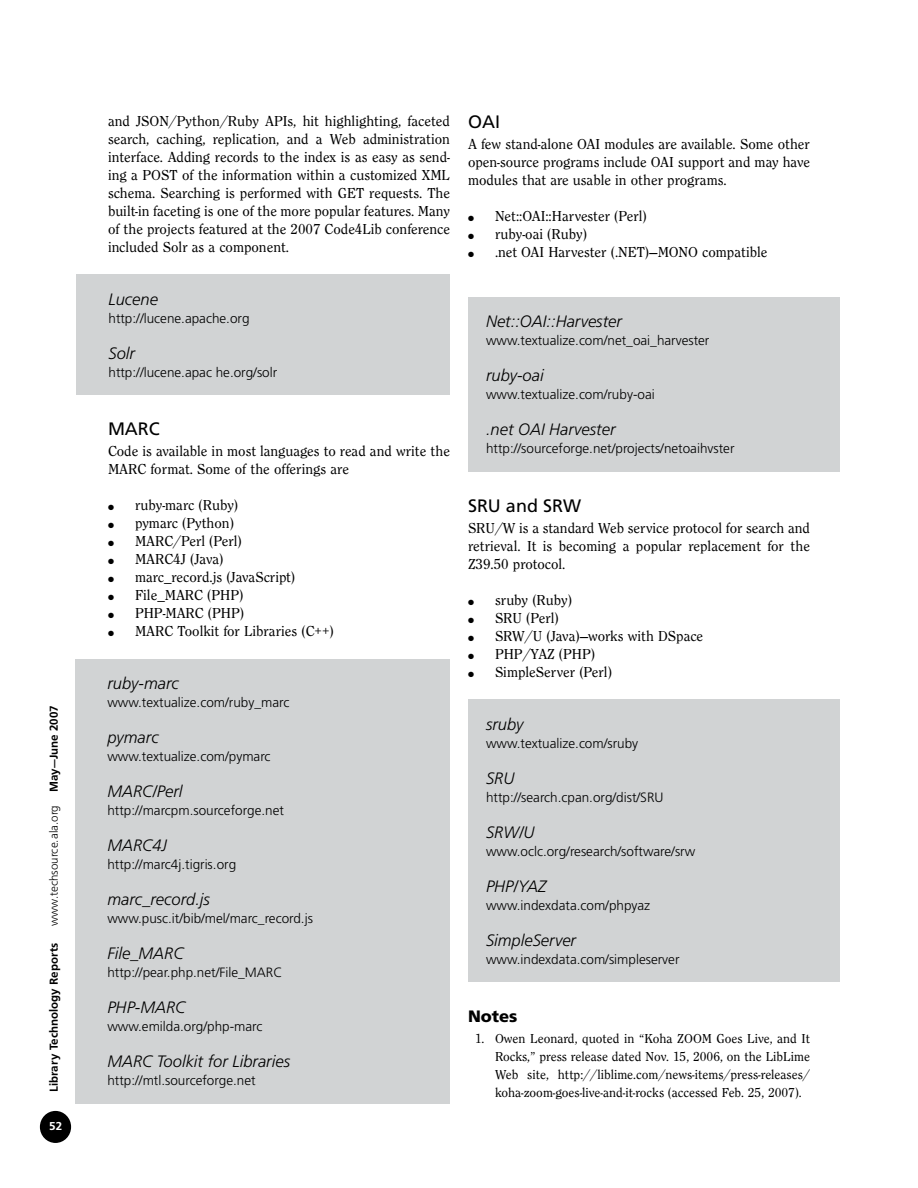
<style>
.page{position:relative;width:918px;height:1188px;background:#fff}
.page>*{position:absolute;margin:0;border:0;box-sizing:border-box;transform-origin:0 0}
.t1{font:18px "Frutiger";color:#000}
.t2{font:italic 300 16.5px "Frutiger";color:#000}
.t3{font:900 16.5px "Frutiger";color:#000}
.t4{font:15px/18px "Clearface Regular DTC";color:#000;text-align:justify}
.t5{font:300 13.5px "Frutiger";color:#000}
.t6{font:13.5px/18px "Clearface Regular DTC";color:#000;text-align:justify}
.t7{font:12px "Frugal Sans Light DTC";color:#000}
.t8{font:12px "Frugal Sans Bold DTC";color:#000}
.t9{font:12px "Frugal Sans Bold DTC";color:#fff}
.s1{font-family:"Frugal Sans Bold DTC"}
</style>
<div class="page">
<div style="left:41px;top:1112px;width:29px;height:30px;background:#000;border-radius:50%"></div>
<div style="left:40px;top:1111px;width:31px;height:32px;border:2px solid #000;border-radius:50%"></div>
<div style="left:77px;top:275px;width:373px;height:120px;background:#d1d3d4"></div>
<div style="left:76px;top:659px;width:374px;height:444px;background:#d1d3d4"></div>
<div style="left:468px;top:297px;width:371px;height:174px;background:#d1d3d4"></div>
<div style="left:468px;top:699px;width:371px;height:283px;background:#d1d3d4"></div>
<p class="t7" style="left:47px;top:926px;width:222px;rotate:-90deg">www.techsource.ala.org <span class="s1">May—June 2007</span></p>
<p class="t8" style="left:47px;top:1092px;width:151px;rotate:-90deg">Library Technology Reports</p>
<p class="t9" style="left:49px;top:1119px;width:14px">52</p>
<p class="t4" style="left:108px;top:112px;width:344px">and JSON/Python/Ruby APIs, hit highlighting, faceted search, caching, replication, and a Web administration interface. Adding records to the index is as easy as send&shy;ing a POST of the information within a customized XML schema. Searching is performed with GET requests. The built-in faceting is one of the more popular features. Many of the projects featured at the 2007 Code4Lib conference included Solr as a component.</p>
<p class="t2" style="left:108px;top:290px;width:51px">Lucene</p>
<p class="t5" style="left:108px;top:311px;width:143px">http://lucene.apache.org</p>
<p class="t2" style="left:108px;top:344px;width:28px">Solr</p>
<p class="t5" style="left:108px;top:365px;width:170px">http://lucene.apac he.org/solr</p>
<p class="t1" style="left:108px;top:419px;width:53px">MARC</p>
<p class="t4" style="left:108px;top:442px;width:343px">Code is available in most languages to read and write the<br>MARC format. Some of the offerings are</p>
<p class="t4" style="left:108px;top:496px;width:132px">● ruby-marc (Ruby)</p>
<p class="t4" style="left:108px;top:514px;width:127px">● pymarc (Python)</p>
<p class="t4" style="left:108px;top:532px;width:135px">● MARC/Perl (Perl)</p>
<p class="t4" style="left:108px;top:550px;width:117px">● MARC4J (Java)</p>
<p class="t4" style="left:108px;top:568px;width:189px">● marc_record.js (JavaScript)</p>
<p class="t4" style="left:108px;top:586px;width:137px">● File_MARC (PHP)</p>
<p class="t4" style="left:108px;top:604px;width:138px">● PHP-MARC (PHP)</p>
<p class="t4" style="left:108px;top:622px;width:227px">● MARC Toolkit for Libraries (C++)</p>
<p class="t2" style="left:107px;top:674px;width:73px">ruby-marc</p>
<p class="t5" style="left:107px;top:695px;width:183px">www.textualize.com/ruby_marc</p>
<p class="t2" style="left:107px;top:728px;width:53px">pymarc</p>
<p class="t5" style="left:107px;top:749px;width:165px">www.textualize.com/pymarc</p>
<p class="t2" style="left:107px;top:782px;width:77px">MARC/Perl</p>
<p class="t5" style="left:107px;top:803px;width:178px">http://marcpm.sourceforge.net</p>
<p class="t2" style="left:107px;top:836px;width:61px">MARC4J</p>
<p class="t5" style="left:107px;top:857px;width:130px">http://marc4j.tigris.org</p>
<p class="t2" style="left:107px;top:890px;width:104px">marc_record.js</p>
<p class="t5" style="left:107px;top:911px;width:207px">www.pusc.it/bib/mel/marc_record.js</p>
<p class="t2" style="left:107px;top:944px;width:78px">File_MARC</p>
<p class="t5" style="left:107px;top:965px;width:177px">http://pear.php.net/File_MARC</p>
<p class="t2" style="left:107px;top:998px;width:79px">PHP-MARC</p>
<p class="t5" style="left:107px;top:1019px;width:157px">www.emilda.org/php-marc</p>
<p class="t2" style="left:107px;top:1052px;width:184px">MARC Toolkit for Libraries</p>
<p class="t5" style="left:107px;top:1073px;width:150px">http://mtl.sourceforge.net</p>
<p class="t1" style="left:468px;top:111px;width:34px">OAI</p>
<p class="t4" style="left:468px;top:134px;width:344px">A few stand-alone OAI modules are available. Some other open-source programs include OAI support and may have modules that are usable in other programs.</p>
<p class="t4" style="left:468px;top:206px;width:180px">● Net::OAI::Harvester (Perl)</p>
<p class="t4" style="left:468px;top:224px;width:120px">● ruby-oai (Ruby)</p>
<p class="t4" style="left:468px;top:242px;width:301px">● .net OAI Harvester (.NET)—MONO compatible</p>
<p class="t2" style="left:486px;top:312px;width:137px">Net::OAI::Harvester</p>
<p class="t5" style="left:486px;top:333px;width:225px">www.textualize.com/net_oai_harvester</p>
<p class="t2" style="left:486px;top:366px;width:59px">ruby-oai</p>
<p class="t5" style="left:486px;top:387px;width:170px">www.textualize.com/ruby-oai</p>
<p class="t2" style="left:486px;top:420px;width:131px">.net OAI Harvester</p>
<p class="t5" style="left:486px;top:441px;width:250px">http://sourceforge.net/projects/netoaihvster</p>
<p class="t1" style="left:468px;top:495px;width:115px">SRU and SRW</p>
<p class="t4" style="left:468px;top:519px;width:343px">SRU/W is a standard Web service protocol for search and retrieval. It is becoming a popular replacement for the Z39.50 protocol.</p>
<p class="t4" style="left:468px;top:591px;width:106px">● sruby (Ruby)</p>
<p class="t4" style="left:468px;top:609px;width:92px">● SRU (Perl)</p>
<p class="t4" style="left:468px;top:627px;width:237px">● SRW/U (Java)—works with DSpace</p>
<p class="t4" style="left:468px;top:645px;width:129px">● PHP/YAZ (PHP)</p>
<p class="t4" style="left:468px;top:663px;width:145px">● SimpleServer (Perl)</p>
<p class="t2" style="left:486px;top:715px;width:39px">sruby</p>
<p class="t5" style="left:486px;top:735px;width:154px">www.textualize.com/sruby</p>
<p class="t2" style="left:486px;top:769px;width:30px">SRU</p>
<p class="t5" style="left:486px;top:789px;width:179px">http://search.cpan.org/dist/SRU</p>
<p class="t2" style="left:486px;top:823px;width:50px">SRW/U</p>
<p class="t5" style="left:486px;top:843px;width:211px">www.oclc.org/research/software/srw</p>
<p class="t2" style="left:486px;top:877px;width:62px">PHP/YAZ</p>
<p class="t5" style="left:486px;top:897px;width:166px">www.indexdata.com/phpyaz</p>
<p class="t2" style="left:486px;top:931px;width:92px">SimpleServer</p>
<p class="t5" style="left:486px;top:951px;width:195px">www.indexdata.com/simpleserver</p>
<p class="t3" style="left:468px;top:1007px;width:51px">Notes</p>
<p class="t6" style="left:495px;top:1030px;width:316px;text-indent:-20px">1. Owen Leonard, quoted in “Koha ZOOM Goes Live, and It Rocks,” press release dated Nov. 15, 2006, on the LibLime Web site, http://liblime.com/news-items/press-releases/ koha-zoom-goes-live-and-it-rocks (accessed Feb. 25, 2007).</p>
</div>
